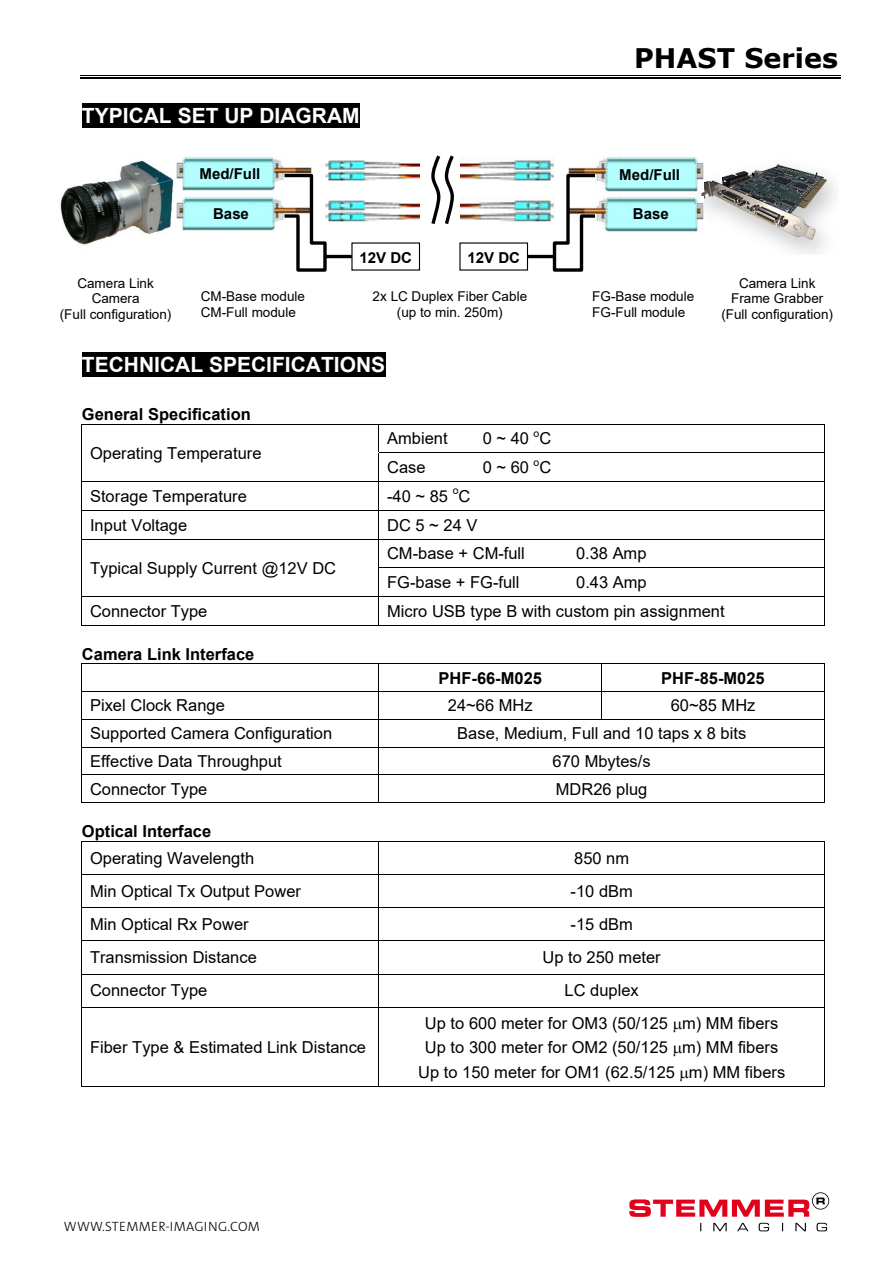
<style>
.page{position:relative;width:893px;height:1263px;background:#fff}
.page>*{position:absolute;margin:0;border:0;box-sizing:border-box;transform-origin:0 0}
.t1{font:700 27px "Verdana";color:#000}
.t2{font:700 21px "Arial";color:#fff}
.t3{font:16.5px/24.8px "Arial";color:#000;text-align:center}
.t4{font:700 16.5px "Arial";color:#000}
.t5{font:700 15px "Arial";color:#000}
.t6{font:13.5px/15.6px "Arial";color:#000;text-align:center}
.t7{font:13.5px "The Sans LP3 Lig";letter-spacing:.025em;color:#000}
.t8{font:10.5px "Arial";color:#000}
</style>
<div class="page">
<hr style="left:80px;top:78px;width:760px;height:1px;background:#000">
<hr style="left:80px;top:77px;width:760px;height:1px;background:#000">
<hr style="left:80px;top:76px;width:760px;height:1px;background:#000">
<div style="left:82px;top:103px;width:278px;height:25px;background:#000"></div>
<div style="left:82px;top:352px;width:303px;height:25px;background:#000"></div>
<hr style="left:82px;top:424px;width:393px;height:1px;background:#000">
<hr style="left:475px;top:424px;width:349px;height:1px;background:#000">
<hr style="left:379px;top:452px;width:96px;height:1px;background:#000">
<hr style="left:475px;top:452px;width:349px;height:1px;background:#000">
<hr style="left:82px;top:481px;width:393px;height:1px;background:#000">
<hr style="left:475px;top:481px;width:349px;height:1px;background:#000">
<hr style="left:82px;top:510px;width:743px;height:1px;background:#000">
<hr style="left:82px;top:539px;width:487px;height:1px;background:#000">
<hr style="left:569px;top:539px;width:255px;height:1px;background:#000">
<hr style="left:379px;top:567px;width:190px;height:1px;background:#000">
<hr style="left:569px;top:567px;width:255px;height:1px;background:#000">
<hr style="left:82px;top:596px;width:487px;height:1px;background:#000">
<hr style="left:569px;top:596px;width:255px;height:1px;background:#000">
<hr style="left:82px;top:625px;width:297px;height:1px;background:#000">
<hr style="left:379px;top:625px;width:445px;height:1px;background:#000">
<svg style="left:824px;top:424px;width:1px;height:202px"></svg>
<hr style="left:82px;top:663px;width:520px;height:1px;background:#000">
<hr style="left:602px;top:663px;width:222px;height:1px;background:#000">
<hr style="left:82px;top:691px;width:520px;height:1px;background:#000">
<hr style="left:602px;top:691px;width:222px;height:1px;background:#000">
<svg style="left:601px;top:664px;width:1px;height:55px"></svg>
<hr style="left:82px;top:719px;width:520px;height:1px;background:#000">
<hr style="left:602px;top:719px;width:222px;height:1px;background:#000">
<hr style="left:82px;top:747px;width:743px;height:1px;background:#000">
<hr style="left:82px;top:774px;width:743px;height:1px;background:#000">
<hr style="left:82px;top:802px;width:297px;height:1px;background:#000">
<hr style="left:379px;top:802px;width:445px;height:1px;background:#000">
<svg style="left:824px;top:663px;width:1px;height:140px"></svg>
<hr style="left:82px;top:841px;width:743px;height:1px;background:#000">
<hr style="left:82px;top:842px;width:1px;height:32px;background:#000">
<hr style="left:379px;top:842px;width:1px;height:32px;background:#000">
<hr style="left:824px;top:842px;width:1px;height:32px;background:#000">
<hr style="left:82px;top:874px;width:743px;height:1px;background:#000">
<hr style="left:82px;top:875px;width:1px;height:32px;background:#000">
<hr style="left:379px;top:875px;width:1px;height:32px;background:#000">
<hr style="left:824px;top:875px;width:1px;height:32px;background:#000">
<hr style="left:82px;top:907px;width:743px;height:1px;background:#000">
<hr style="left:82px;top:908px;width:1px;height:32px;background:#000">
<hr style="left:379px;top:908px;width:1px;height:32px;background:#000">
<hr style="left:824px;top:908px;width:1px;height:32px;background:#000">
<hr style="left:82px;top:940px;width:743px;height:1px;background:#000">
<hr style="left:82px;top:941px;width:1px;height:33px;background:#000">
<hr style="left:379px;top:941px;width:1px;height:33px;background:#000">
<hr style="left:824px;top:941px;width:1px;height:33px;background:#000">
<hr style="left:82px;top:974px;width:743px;height:1px;background:#000">
<hr style="left:82px;top:974px;width:1px;height:33px;background:#000">
<hr style="left:379px;top:974px;width:1px;height:33px;background:#000">
<hr style="left:824px;top:974px;width:1px;height:33px;background:#000">
<hr style="left:82px;top:1007px;width:743px;height:1px;background:#000">
<hr style="left:82px;top:1007px;width:1px;height:80px;background:#000">
<hr style="left:82px;top:1086px;width:297px;height:1px;background:#000">
<hr style="left:379px;top:1007px;width:1px;height:80px;background:#000">
<hr style="left:379px;top:1086px;width:445px;height:1px;background:#000">
<hr style="left:824px;top:1007px;width:1px;height:80px;background:#000">
<img style="left:60px;top:160px;width:114px;height:85px">
<img style="left:325px;top:160px;width:94px;height:21px">
<img style="left:328px;top:200px;width:91px;height:22px">
<img style="left:689px;top:162px;width:147px;height:92px">
<img style="left:460px;top:156px;width:94px;height:25px">
<img style="left:460px;top:197px;width:91px;height:25px">
<svg style="left:431px;top:155px;width:23px;height:69px"></svg>
<img style="left:176px;top:197px;width:105px;height:34px">
<img style="left:598px;top:197px;width:105px;height:35px">
<img style="left:176px;top:156px;width:136px;height:34px">
<img style="left:568px;top:156px;width:135px;height:35px">
<hr style="left:325px;top:255px;width:27px;height:3px;background:#000">
<svg style="left:281px;top:172px;width:47px;height:100px"></svg>
<hr style="left:527px;top:255px;width:27px;height:3px;background:#000">
<svg style="left:551px;top:172px;width:47px;height:100px"></svg>
<svg style="left:629px;top:1192px;width:200px;height:39px"></svg>
<p class="t2" style="left:82px;top:101px;width:279px">TYPICAL SET UP DIAGRAM</p>
<h1 class="t1" style="left:634px;top:39px;width:205px">PHAST Series</h1>
<p class="t5" style="left:200px;top:163px;width:62px">Med/Full</p>
<p class="t5" style="left:619px;top:164px;width:62px">Med/Full</p>
<p class="t5" style="left:213px;top:203px;width:37px">Base</p>
<p class="t5" style="left:633px;top:203px;width:37px">Base</p>
<p class="t6" style="left:60px;top:275px;width:113px">Camera Link<br>Camera<br>(Full configuration)</p>
<p class="t5" style="left:359px;top:247px;width:54px">12V DC</p>
<p class="t5" style="left:467px;top:247px;width:54px">12V DC</p>
<p class="t6" style="left:201px;top:289px;width:106px;text-align:left">CM-Base module<br>CM-Full module</p>
<p class="t6" style="left:592px;top:289px;width:103px;text-align:left">FG-Base module<br>FG-Full module</p>
<p class="t6" style="left:373px;top:289px;width:156px">2x LC Duplex Fiber Cable (up to min. 250m)</p>
<p class="t2" style="left:82px;top:350px;width:305px">TECHNICAL SPECIFICATIONS</p>
<p class="t4" style="left:82px;top:403px;width:170px">General Specification</p>
<p class="t3" style="left:90px;top:440px;width:173px">Operating Temperature</p>
<p class="t3" style="left:387px;top:426px;width:62px">Ambient</p>
<p class="t3" style="left:483px;top:426px;width:48px">0 ~ 40</p>
<p class="t8" style="left:534px;top:426px;width:7px">o</p>
<p class="t3" style="left:539px;top:426px;width:13px">C</p>
<p class="t3" style="left:387px;top:455px;width:40px">Case</p>
<p class="t3" style="left:483px;top:455px;width:48px">0 ~ 60</p>
<p class="t8" style="left:534px;top:455px;width:7px">o</p>
<p class="t3" style="left:539px;top:455px;width:13px">C</p>
<p class="t3" style="left:90px;top:483px;width:158px">Storage Temperature</p>
<p class="t3" style="left:387px;top:483px;width:63px">-40 ~ 85</p>
<p class="t8" style="left:453px;top:483px;width:7px">o</p>
<p class="t3" style="left:459px;top:483px;width:13px">C</p>
<p class="t3" style="left:90px;top:512px;width:99px">Input Voltage</p>
<p class="t3" style="left:387px;top:512px;width:92px">DC 5 ~ 24 V</p>
<p class="t3" style="left:90px;top:555px;width:248px">Typical Supply Current @12V DC</p>
<p class="t3" style="left:387px;top:541px;width:139px">CM-base + CM-full</p>
<p class="t3" style="left:576px;top:541px;width:72px">0.38 Amp</p>
<p class="t3" style="left:387px;top:570px;width:134px">FG-base + FG-full</p>
<p class="t3" style="left:576px;top:570px;width:72px">0.43 Amp</p>
<p class="t6" style="left:721px;top:275px;width:113px">Camera Link<br>Frame Grabber (Full configuration)</p>
<p class="t3" style="left:90px;top:598px;width:119px">Connector Type</p>
<p class="t3" style="left:387px;top:598px;width:339px">Micro USB type B with custom pin assignment</p>
<p class="t4" style="left:82px;top:642px;width:174px">Camera Link Interface</p>
<p class="t4" style="left:439px;top:666px;width:105px">PHF-66-M025</p>
<p class="t4" style="left:661px;top:666px;width:105px">PHF-85-M025</p>
<p class="t3" style="left:90px;top:693px;width:136px">Pixel Clock Range</p>
<p class="t3" style="left:448px;top:693px;width:86px">24~66 MHz</p>
<p class="t3" style="left:671px;top:693px;width:86px">60~85 MHz</p>
<p class="t3" style="left:90px;top:721px;width:244px">Supported Camera Configuration</p>
<p class="t3" style="left:457px;top:721px;width:290px">Base, Medium, Full and 10 taps x 8 bits</p>
<p class="t3" style="left:90px;top:749px;width:193px">Effective Data Throughput</p>
<p class="t3" style="left:553px;top:749px;width:100px">670 Mbytes/s</p>
<p class="t3" style="left:90px;top:776px;width:119px">Connector Type</p>
<p class="t3" style="left:556px;top:776px;width:93px">MDR26 plug</p>
<p class="t4" style="left:82px;top:820px;width:131px">Optical Interface</p>
<p class="t3" style="left:90px;top:845px;width:166px">Operating Wavelength</p>
<p class="t3" style="left:574px;top:845px;width:57px">850 nm</p>
<p class="t3" style="left:90px;top:879px;width:212px">Min Optical Tx Output Power</p>
<p class="t3" style="left:571px;top:879px;width:64px">-10 dBm</p>
<p class="t3" style="left:90px;top:912px;width:160px">Min Optical Rx Power</p>
<p class="t3" style="left:571px;top:912px;width:64px">-15 dBm</p>
<p class="t3" style="left:90px;top:945px;width:168px">Transmission Distance</p>
<p class="t3" style="left:542px;top:945px;width:120px">Up to 250 meter</p>
<p class="t3" style="left:90px;top:978px;width:119px">Connector Type</p>
<p class="t3" style="left:565px;top:978px;width:76px">LC duplex</p>
<p class="t3" style="left:90px;top:1034px;width:278px">Fiber Type &amp; Estimated Link Distance</p>
<p class="t3" style="left:418px;top:1010px;width:369px">Up to 600 meter for OM3 (50/125 m) MM fibers<br>Up to 300 meter for OM2 (50/125 m) MM fibers<br>Up to 150 meter for OM1 (62.5/125 m) MM fibers</p>
<p class="t7" style="left:64px;top:1218px;width:197px">WWW.STEMMER-IMAGING.COM</p>
</div>
